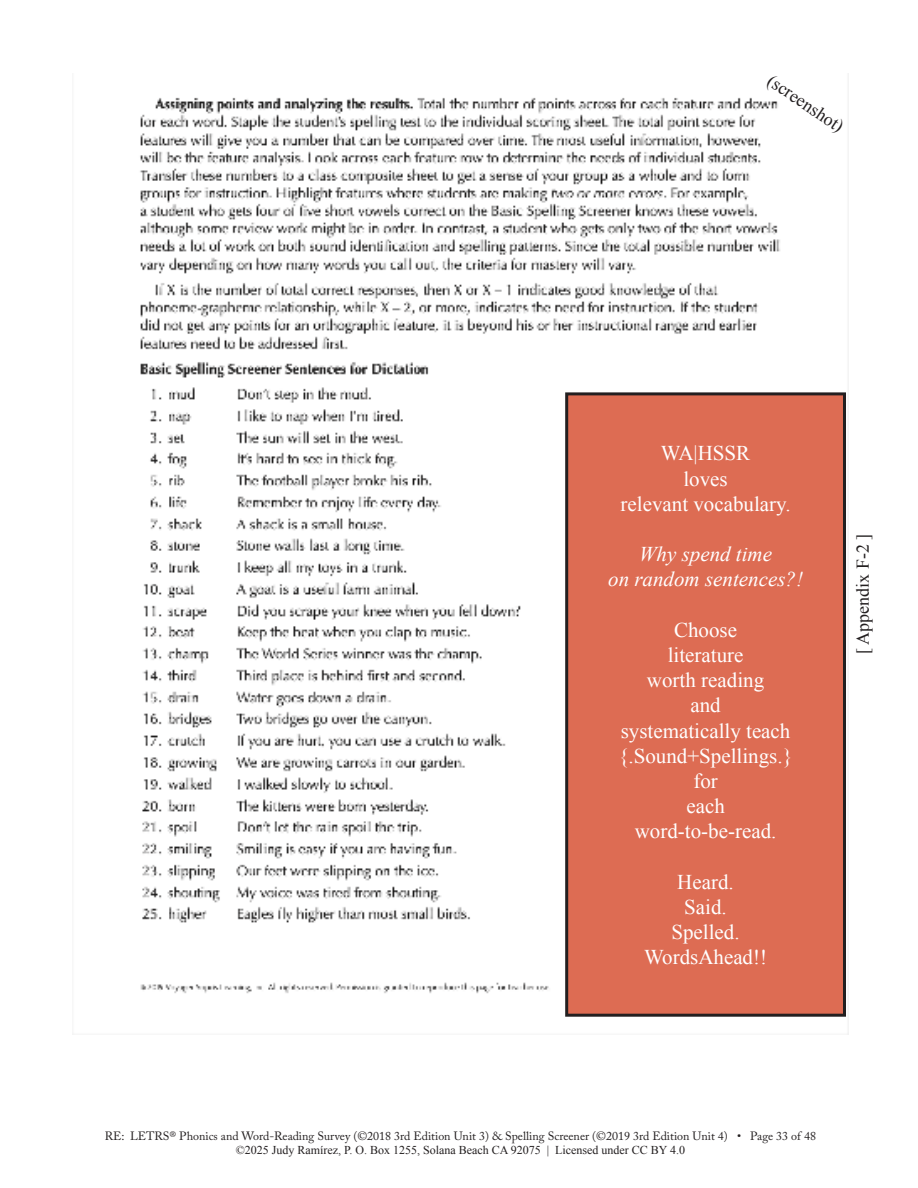
<style>
.page{position:relative;width:918px;height:1188px;background:#fff}
.page>*{position:absolute;margin:0;border:0;box-sizing:border-box;transform-origin:0 0}
.t1{font:21px "Times New Roman";color:#fff}
.t2{font:italic 21px "Times New Roman";color:#fff}
.t3{font:18px "Times New Roman";color:#231f20}
.t4{font:12px "Adobe Caslon Pro";color:#231f20}
.t5{font:12px "Times New Roman";color:#231f20}
</style>
<div class="page">
<img style="left:140px;top:73px;width:709px;height:961px">
<div style="left:567px;top:394px;width:277px;height:621px;background:#dd6c53"></div>
<div style="left:565px;top:392px;width:281px;height:625px;border:3px solid #231f20"></div>
<p class="t3" style="left:776px;top:69px;width:89px;rotate:34deg">(screenshot)</p>
<p class="t1" style="left:661px;top:439px;width:91px">WA|HSSR</p>
<p class="t1" style="left:683px;top:464px;width:46px">loves</p>
<p class="t1" style="left:621px;top:490px;width:172px">relevant vocabulary.</p>
<p class="t2" style="left:639px;top:540px;width:134px">Why spend time</p>
<p class="t2" style="left:608px;top:565px;width:196px">on random sentences?!</p>
<p class="t1" style="left:674px;top:616px;width:64px">Choose</p>
<p class="t1" style="left:668px;top:641px;width:77px">literature</p>
<p class="t1" style="left:647px;top:666px;width:119px">worth reading</p>
<p class="t1" style="left:690px;top:691px;width:32px">and</p>
<p class="t1" style="left:621px;top:716px;width:171px">systematically teach</p>
<p class="t1" style="left:618px;top:742px;width:176px">{.Sound+Spellings.}</p>
<p class="t1" style="left:693px;top:767px;width:26px">for</p>
<p class="t1" style="left:686px;top:792px;width:40px">each</p>
<p class="t1" style="left:635px;top:817px;width:143px">word-to-be-read.</p>
<p class="t1" style="left:677px;top:868px;width:58px">Heard.</p>
<p class="t1" style="left:684px;top:893px;width:44px">Said.</p>
<p class="t1" style="left:671px;top:918px;width:70px">Spelled.</p>
<p class="t1" style="left:644px;top:943px;width:125px">WordsAhead!!</p>
<p class="t3" style="left:851px;top:654px;width:122px;rotate:-90deg">[ Appendix F-2 ]</p>
<p class="t4" style="left:105px;top:1129px;width:713px">RE: LETRS® Phonics and Word-Reading Survey (©2018 3rd Edition Unit 3) &amp; Spelling Screener (©2019 3rd Edition Unit 4) • Page 33 of 48</p>
<p class="t5" style="left:236px;top:1142px;width:451px">©2025 Judy Ramírez, P. O. Box 1255, Solana Beach CA 92075 | Licensed under CC BY 4.0</p>
</div>
